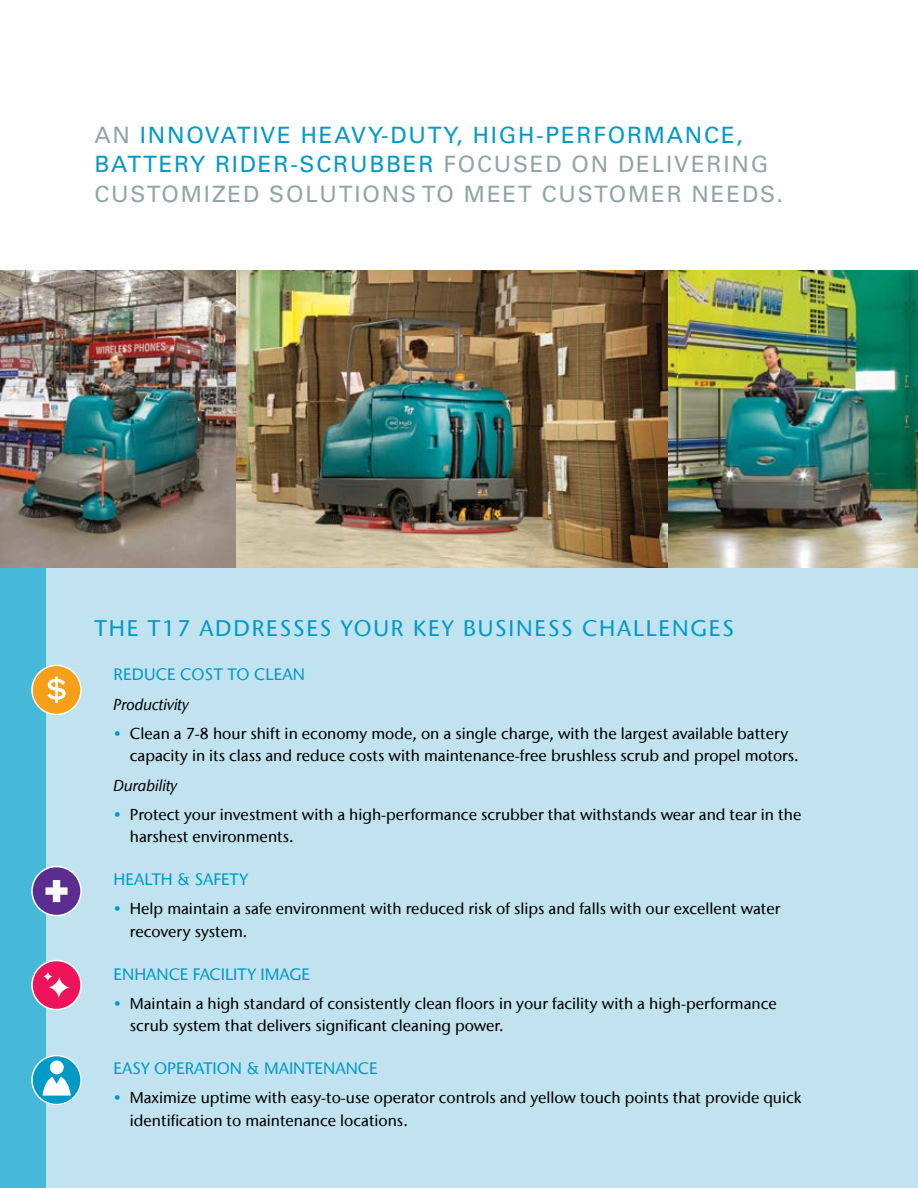
<style>
.page{position:relative;width:918px;height:1188px;background:#fff}
.page>*{position:absolute;margin:0;border:0;box-sizing:border-box;transform-origin:0 0}
.t1{font:22.5px/30px "Univers";letter-spacing:.08em;color:#91a5a5}
.t2{font:500 22.5px "Stone Sans IIITC Com";letter-spacing:.08em;color:#009ac7}
.t3{font:500 16.5px "Stone Sans IIITC Com";color:#009ac7}
.t4{font:500 15.75px/22.5px "Stone Sans IIITC Com";color:#000}
.t5{font:italic 500 15.75px "Stone Sans IIITC Com";color:#000}
.s1{color:#009ac7}
</style>
<div class="page">
<div style="left:0;top:271px;width:918px;height:917px;background:#c1e2ef"></div>
<img style="left:236px;top:271px;width:433px;height:297px">
<img style="left:669px;top:271px;width:249px;height:297px">
<div style="left:0;top:568px;width:46px;height:620px;background:#46b9d9"></div>
<hr style="left:917px;top:865px;width:1px;height:134px;background:#46b9d9">
<div style="left:32px;top:961px;width:49px;height:49px;background:#ed145b;border-radius:50%"></div>
<div style="left:31px;top:960px;width:51px;height:50px;border:2px solid #fff;border-radius:50%"></div>
<svg style="left:43px;top:971px;width:10px;height:11px"></svg>
<svg style="left:48px;top:976px;width:22px;height:22px"></svg>
<div style="left:32px;top:867px;width:49px;height:49px;background:#5c2d91;border-radius:50%"></div>
<div style="left:31px;top:866px;width:51px;height:50px;border:2px solid #fff;border-radius:50%"></div>
<svg style="left:46px;top:880px;width:22px;height:22px"></svg>
<div style="left:32px;top:665px;width:49px;height:49px;background:#f6a01a;border-radius:50%"></div>
<div style="left:31px;top:665px;width:51px;height:50px;border:2px solid #fff;border-radius:50%"></div>
<svg style="left:47px;top:677px;width:19px;height:26px"></svg>
<div style="left:32px;top:1055px;width:50px;height:50px;background:#009ac7;border-radius:50%"></div>
<div style="left:31px;top:1055px;width:51px;height:50px;border:2px solid #fff;border-radius:50%"></div>
<div style="left:50px;top:1061px;width:14px;height:13px;background:#fff;border-radius:50%"></div>
<svg style="left:43px;top:1077px;width:28px;height:19px"></svg>
<img style="left:0;top:271px;width:236px;height:297px">
<h1 class="t1" style="left:94px;top:120px;width:690px">AN <span class="s1">INNOVATIVE HEAVY-DUTY, HIGH-PERFORMANCE,<br>BATTERY RIDER-SCRUBBER</span> FOCUSED ON DELIVERING<br>CUSTOMIZED SOLUTIONS TO MEET CUSTOMER NEEDS.</h1>
<h1 class="t2" style="left:94px;top:614px;width:641px">THE T17 ADDRESSES YOUR KEY BUSINESS CHALLENGES</h1>
<p class="t3" style="left:114px;top:664px;width:193px">REDUCE COST TO CLEAN</p>
<p class="t5" style="left:114px;top:694px;width:77px">Productivity</p>
<p class="t4" style="left:130px;top:722px;width:670px;text-indent:-16px"><span class="s1">•</span> Clean a 7-8 hour shift in economy mode, on a single charge, with the largest available battery capacity in its class and reduce costs with maintenance-free brushless scrub and propel motors.</p>
<p class="t5" style="left:114px;top:775px;width:65px">Durability</p>
<p class="t4" style="left:130px;top:803px;width:673px;text-indent:-16px"><span class="s1">•</span> Protect your investment with a high-performance scrubber that withstands wear and tear in the harshest environments.</p>
<p class="t3" style="left:114px;top:869px;width:136px">HEALTH &amp; SAFETY</p>
<p class="t4" style="left:130px;top:898px;width:652px;text-indent:-16px"><span class="s1">•</span> Help maintain a safe environment with reduced risk of slips and falls with our excellent water recovery system.</p>
<p class="t3" style="left:114px;top:964px;width:198px">ENHANCE FACILITY IMAGE</p>
<p class="t4" style="left:130px;top:992px;width:649px;text-indent:-16px"><span class="s1">•</span> Maintain a high standard of consistently clean floors in your facility with a high-performance scrub system that delivers significant cleaning power.</p>
<p class="t3" style="left:114px;top:1058px;width:265px">EASY OPERATION &amp; MAINTENANCE</p>
<p class="t4" style="left:130px;top:1087px;width:673px;text-indent:-16px"><span class="s1">•</span> Maximize uptime with easy-to-use operator controls and yellow touch points that provide quick identification to maintenance locations.</p>
</div>
